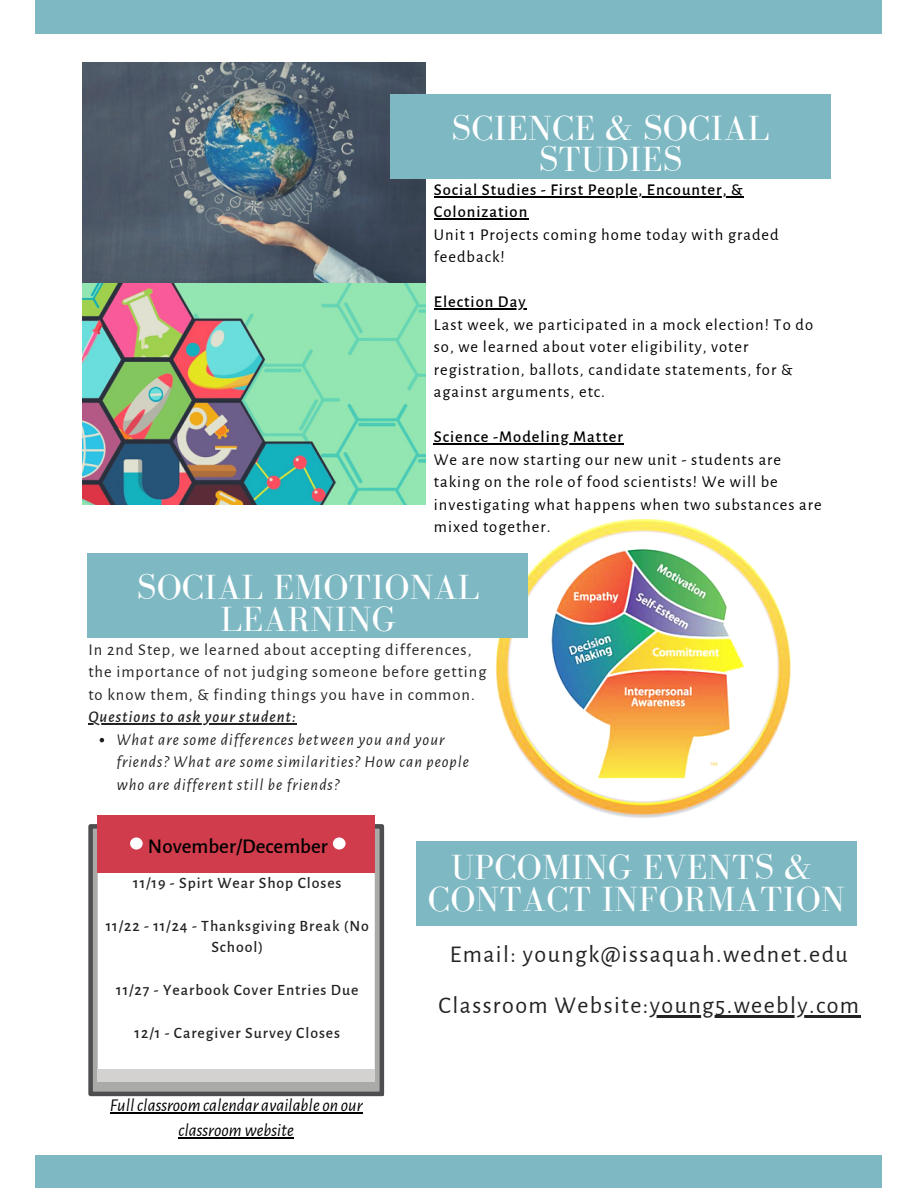
<style>
.page{position:relative;width:918px;height:1188px;background:#fff}
.page>*{position:absolute;margin:0;border:0;box-sizing:border-box;transform-origin:0 0}
.t1{font:36px/31.8px "Bodoni FLF";letter-spacing:.01em;color:#fff;text-align:center}
.t2{font:24px "Alegreya Sans";letter-spacing:.06em;color:#222}
.t3{font:500 21px "Alegreya Sans";color:#000}
.t4{font:italic 18px/24.8px "Alegreya Sans";color:#000;text-align:center}
.t5{font:16.5px/22.5px "Alegreya Sans";letter-spacing:.06em;color:#000}
.t6{font:16.5px/22.5px "Alegreya Sans";letter-spacing:.06em;color:#222}
.t7{font:italic 16.5px/22.5px "Alegreya Sans";letter-spacing:.06em;color:#222}
.t8{font:500 16.5px/22.5px "Alegreya Sans";letter-spacing:.06em;color:#000}
.t9{font:italic 500 16.5px "Alegreya Sans";letter-spacing:.06em;color:#222}
.t10{font:500 15.75px/21.3px "Alegreya Sans";letter-spacing:.06em;color:#222;text-align:center}
</style>
<div class="page">
<div style="left:36px;top:1155px;width:846px;height:33px;background:#7eb9c3"></div>
<div style="left:36px;top:0;width:846px;height:34px;background:#7eb9c3"></div>
<img style="left:83px;top:63px;width:343px;height:441px">
<img style="left:457px;top:520px;width:334px;height:299px">
<div style="left:390px;top:95px;width:440px;height:84px;background:#7eb9c3"></div>
<div style="left:88px;top:554px;width:440px;height:84px;background:#7eb9c3"></div>
<div style="left:416px;top:841px;width:440px;height:85px;background:#7eb9c3"></div>
<svg style="left:88px;top:824px;width:297px;height:273px;background:#878787"></svg>
<div style="left:98px;top:861px;width:277px;height:221px;background:#fff"></div>
<div style="left:98px;top:1069px;width:277px;height:13px;background:#d3d2d1"></div>
<div style="left:98px;top:815px;width:277px;height:58px;background:#d03c4b"></div>
<div style="left:130px;top:837px;width:13px;height:13px;background:#fff;border-radius:50%"></div>
<div style="left:333px;top:837px;width:13px;height:13px;background:#fff;border-radius:50%"></div>
<svg style="left:100px;top:738px;width:4px;height:4px"></svg>
<hr style="left:88px;top:723px;width:209px;height:1px;background:#222">
<hr style="left:434px;top:196px;width:310px;height:1px;background:#000">
<hr style="left:434px;top:219px;width:94px;height:1px;background:#000">
<hr style="left:434px;top:309px;width:93px;height:1px;background:#000">
<hr style="left:434px;top:444px;width:190px;height:1px;background:#000">
<hr style="left:650px;top:1015px;width:211px;height:2px;background:#222">
<hr style="left:110px;top:1112px;width:253px;height:2px;background:#000">
<hr style="left:179px;top:1137px;width:115px;height:1px;background:#000">
<p class="t1" style="left:452px;top:112px;width:319px">SCIENCE &amp; SOCIAL<br>STUDIES</p>
<p class="t8" style="left:434px;top:179px;width:310px">Social Studies - First People, Encounter, &amp;<br>Colonization</p>
<p class="t5" style="left:434px;top:224px;width:346px">Unit 1 Projects coming home today with graded feedback!</p>
<p class="t8" style="left:434px;top:291px;width:93px">Election Day</p>
<p class="t5" style="left:434px;top:314px;width:381px">Last week, we participated in a mock election! To do so, we learned about voter eligibility, voter registration, ballots, candidate statements, for &amp; against arguments, etc.</p>
<p class="t8" style="left:434px;top:426px;width:191px">Science -Modeling Matter</p>
<p class="t5" style="left:434px;top:449px;width:349px">We are now starting our new unit - students are</p>
<p class="t5" style="left:434px;top:471px;width:346px">taking on the role of food scientists! We will be</p>
<p class="t5" style="left:434px;top:494px;width:389px">investigating what happens when two substances are</p>
<p class="t5" style="left:434px;top:516px;width:118px">mixed together.</p>
<p class="t1" style="left:137px;top:571px;width:344px">SOCIAL EMOTIONAL<br>LEARNING</p>
<p class="t6" style="left:88px;top:638px;width:400px">In 2nd Step, we learned about accepting differences, the importance of not judging someone before getting to know them, &amp; finding things you have in common.</p>
<p class="t9" style="left:88px;top:709px;width:209px">Questions to ask your student:</p>
<p class="t7" style="left:116px;top:728px;width:354px">What are some differences between you and your friends? What are some similarities? How can people who are different still be friends?</p>
<p class="t3" style="left:148px;top:836px;width:181px">November/December</p>
<p class="t10" style="left:133px;top:873px;width:210px">11/19 - Spirt Wear Shop Closes</p>
<p class="t10" style="left:106px;top:916px;width:265px">11/22 - 11/24 - Thanksgiving Break (No<br>School)</p>
<p class="t10" style="left:116px;top:980px;width:244px">11/27 - Yearbook Cover Entries Due</p>
<p class="t10" style="left:135px;top:1022px;width:207px">12/1 - Caregiver Survey Closes</p>
<p class="t4" style="left:110px;top:1093px;width:254px">Fullclassroom calendar available on our classroom website</p>
<p class="t1" style="left:451px;top:851px;width:362px">UPCOMING EVENTS &amp;</p>
<p class="t1" style="left:428px;top:883px;width:418px">CONTACT INFORMATION</p>
<p class="t2" style="left:450px;top:943px;width:400px">Email: youngk@issaquah.wednet.edu</p>
<p class="t2" style="left:439px;top:994px;width:422px">Classroom Website:young5.weebly.com</p>
</div>
